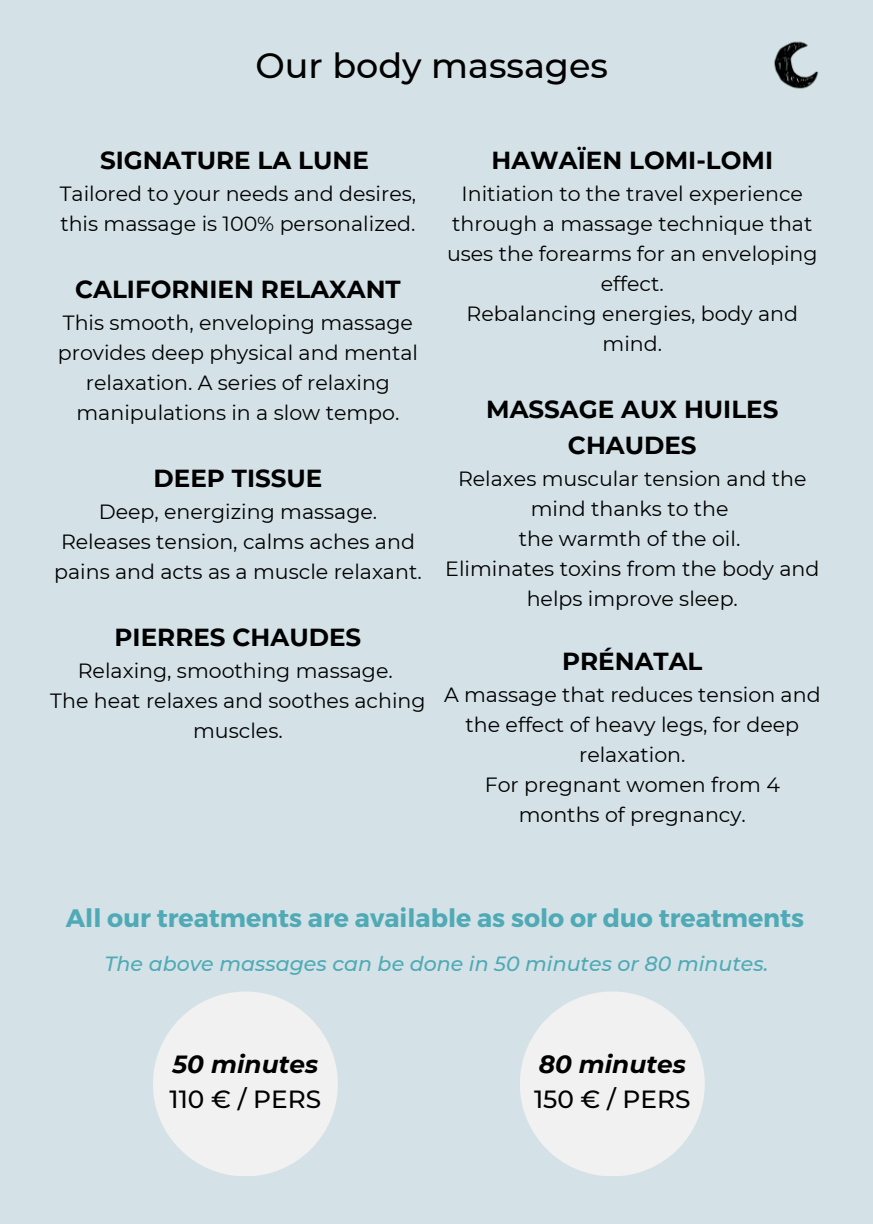
<style>
.page{position:relative;width:873px;height:1224px;background:#d4e2e7}
.page>*{position:absolute;margin:0;border:0;box-sizing:border-box;transform-origin:0 0}
.t1{font:500 35px "Montserrat";color:#000}
.t2{font:700 25.2px "Montserrat";color:#4faab6}
.t3{font:italic 700 24.8px "Montserrat";color:#000}
.t4{font:500 24.8px "Montserrat";color:#000}
.t5{font:700 24.6px/36px "Montserrat";color:#000;text-align:center}
.t6{font:20.6px/30px "Montserrat";color:#000;text-align:center}
.t7{font:italic 500 20.6px "Montserrat";color:#4faab6}
</style>
<div class="page">
<div style="left:153px;top:991px;width:185px;height:185px;background:#f1f1f1;border-radius:50%"></div>
<div style="left:520px;top:991px;width:185px;height:185px;background:#f1f1f1;border-radius:50%"></div>
<img style="left:774px;top:41px;width:45px;height:48px">
<h1 class="t1" style="left:256px;top:44px;width:354px">Our body massages</h1>
<p class="t5" style="left:100px;top:143px;width:270px">SIGNATURE LA LUNE</p>
<p class="t6" style="left:60px;top:179px;width:358px;text-align:left">Tailored to your needs and desires, this massage is 100% personalized.</p>
<p class="t5" style="left:75px;top:272px;width:327px">CALIFORNIEN RELAXANT</p>
<p class="t6" style="left:58px;top:308px;width:362px">This smooth, enveloping massage provides deep physical and mental relaxation. A series of relaxing manipulations in a slow tempo.</p>
<p class="t5" style="left:154px;top:461px;width:170px">DEEP TISSUE</p>
<p class="t6" style="left:54px;top:497px;width:369px">Deep, energizing massage.<br>Releases tension, calms aches and pains and acts as a muscle relaxant.</p>
<p class="t5" style="left:115px;top:620px;width:248px">PIERRES CHAUDES</p>
<p class="t6" style="left:50px;top:656px;width:377px">Relaxing, smoothing massage.<br>The heat relaxes and soothes aching muscles.</p>
<p class="t5" style="left:492px;top:143px;width:283px">HAWAÏEN LOMI-LOMI</p>
<p class="t6" style="left:447px;top:179px;width:372px">Initiation to the travel experience through a massage technique that uses the forearms for an enveloping effect.<br>Rebalancing energies, body and mind.</p>
<p class="t5" style="left:486px;top:392px;width:294px">MASSAGE AUX HUILES<br>CHAUDES</p>
<p class="t6" style="left:445px;top:464px;width:376px">Relaxes muscular tension and the mind thanks to the<br>the warmth of the oil.<br>Eliminates toxins from the body and helps improve sleep.</p>
<p class="t5" style="left:562px;top:644px;width:142px">PRÉNATAL</p>
<p class="t6" style="left:444px;top:680px;width:378px">A massage that reduces tension and the effect of heavy legs, for deep relaxation.<br>For pregnant women from 4 months of pregnancy.</p>
<p class="t2" style="left:66px;top:902px;width:740px">All our treatments are available as solo or duo treatments</p>
<p class="t7" style="left:105px;top:951px;width:665px">The above massages can be done in 50 minutes or 80 minutes.</p>
<p class="t3" style="left:173px;top:1049px;width:147px">50 minutes</p>
<p class="t4" style="left:170px;top:1084px;width:153px">110 € / PERS</p>
<p class="t3" style="left:539px;top:1049px;width:149px">80 minutes</p>
<p class="t4" style="left:534px;top:1084px;width:158px">150 € / PERS</p>
</div>
